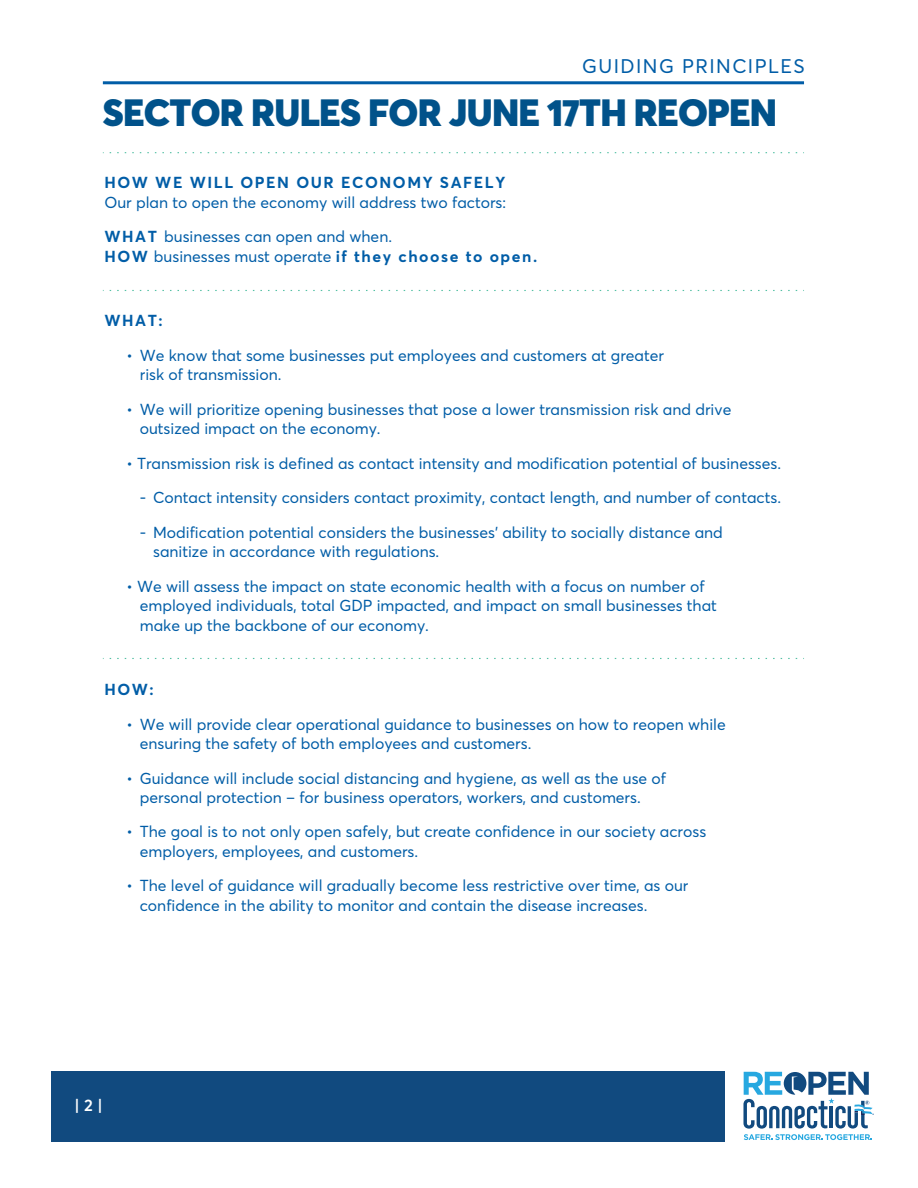
<style>
.page{position:relative;width:918px;height:1188px;background:#fff}
.page>*{position:absolute;margin:0;border:0;box-sizing:border-box;transform-origin:0 0}
.t1{font:900 37.5px "Averta PE";letter-spacing:-.02em;color:#01528a}
.t2{font:19.5px "Averta PE";letter-spacing:.075em;color:#015da7}
.t3{font:600 16.5px "Averta PE";color:#fff}
.t4{font:15.75px/19.5px "Averta PE";color:#015da7}
.t5{font:700 15.75px "Averta PE";letter-spacing:.1em;color:#015da7}
.s1{font-weight:700}
.s2{font-weight:400}
</style>
<div class="page">
<svg style="left:110px;top:152px;width:694px;height:1px"></svg>
<svg style="left:110px;top:290px;width:694px;height:1px"></svg>
<svg style="left:110px;top:658px;width:694px;height:1px"></svg>
<div style="left:52px;top:1071px;width:673px;height:71px;background:#114a7f"></div>
<svg style="left:743px;top:1072px;width:130px;height:68px"></svg>
<hr style="left:103px;top:81px;width:701px;height:3px;background:#015da7">
<p class="t2" style="left:582px;top:53px;width:224px">GUIDING PRINCIPLES</p>
<h1 class="t1" style="left:103px;top:86px;width:676px">SECTOR RULES FOR JUNE 17TH REOPEN</h1>
<p class="t5" style="left:104px;top:171px;width:403px">HOW WE WILL OPEN OUR ECONOMY SAFELY</p>
<p class="t4" style="left:104px;top:184px;width:403px;line-height:34.5px">Our plan to open the economy will address two factors:<br><span class="s1">WHAT</span> businesses can open and when.</p>
<p class="t5" style="left:104px;top:245px;width:434px">HOW <span class="s2">businesses must operate</span> if they choose to open.</p>
<p class="t5" style="left:104px;top:309px;width:60px">WHAT:</p>
<p class="t4" style="left:140px;top:345px;width:526px;text-indent:-13px">• We know that some businesses put employees and customers at greater risk of transmission.</p>
<p class="t4" style="left:140px;top:399px;width:593px;text-indent:-13px">• We will prioritize opening businesses that pose a lower transmission risk and drive outsized impact on the economy.</p>
<p class="t4" style="left:126px;top:453px;width:656px">• Transmission risk is defined as contact intensity and modification potential of businesses.</p>
<p class="t4" style="left:140px;top:487px;width:643px">- Contact intensity considers contact proximity, contact length, and number of contacts.</p>
<p class="t4" style="left:153px;top:522px;width:571px;text-indent:-13px">- Modification potential considers the businesses’ ability to socially distance and sanitize in accordance with regulations.</p>
<p class="t4" style="left:140px;top:576px;width:579px;text-indent:-13px">• We will assess the impact on state economic health with a focus on number of employed individuals, total GDP impacted, and impact on small businesses that make up the backbone of our economy.</p>
<p class="t5" style="left:104px;top:678px;width:51px">HOW:</p>
<p class="t4" style="left:140px;top:714px;width:587px;text-indent:-13px">• We will provide clear operational guidance to businesses on how to reopen while ensuring the safety of both employees and customers.</p>
<p class="t4" style="left:140px;top:768px;width:528px;text-indent:-13px">• Guidance will include social distancing and hygiene, as well as the use of personal protection – for business operators, workers, and customers.</p>
<p class="t4" style="left:140px;top:822px;width:568px;text-indent:-13px">• The goal is to not only open safely, but create confidence in our society across employers, employees, and customers.</p>
<p class="t4" style="left:140px;top:876px;width:550px;text-indent:-13px">• The level of guidance will gradually become less restrictive over time, as our confidence in the ability to monitor and contain the disease increases.</p>
<p class="t3" style="left:75px;top:1094px;width:30px">| 2 |</p>
</div>
